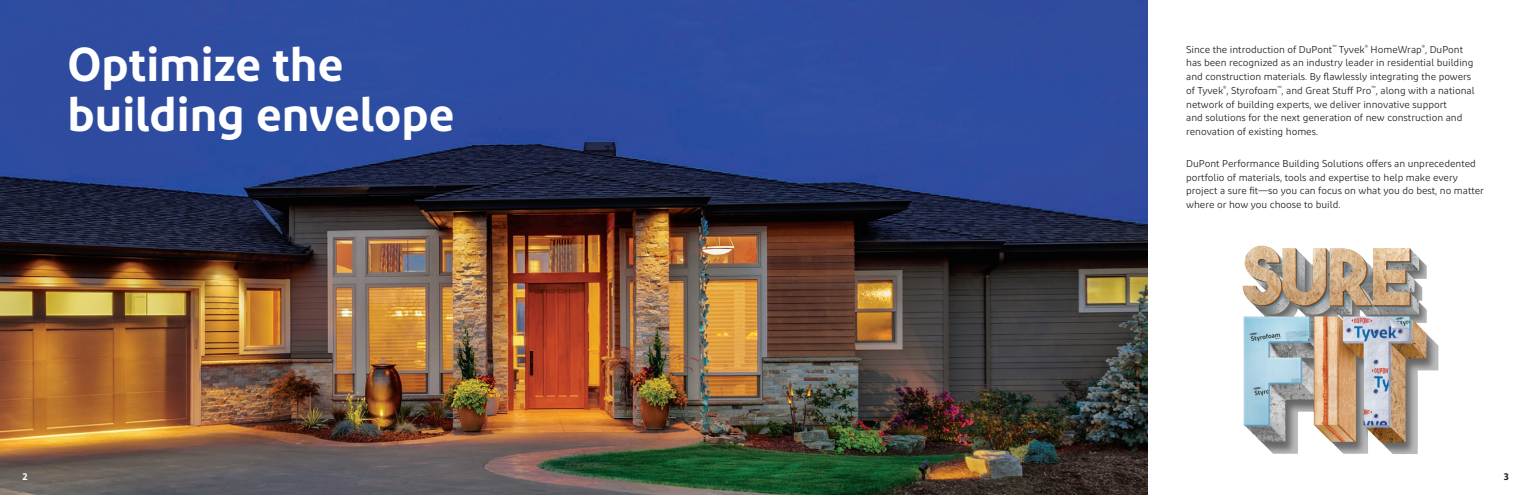
<style>
.page{position:relative;width:1530px;height:495px;background:#fff}
.page>*{position:absolute;margin:0;border:0;box-sizing:border-box;transform-origin:0 0}
.Main_headline{font:600 47.5px/50px "Diodrum";color:#fff}
.Body_text_8_11{font:10px/13.8px "Diodrum";color:#231f20}
.Page_number{font:600 10px "Diodrum";color:#fff}
.Page_number-2{font:600 10px "Diodrum";color:#231f20}
</style>
<div class="page">
<img style="left:0;top:0;width:1148px;height:495px">
<img style="left:1242px;top:245px;width:197px;height:209px">
<p class="Main_headline" style="left:68px;top:38px;width:388px">Optimize the building envelope</p>
<p class="Body_text_8_11" style="left:1186px;top:42px;width:290px">Since the introduction of DuPont<sup>™</sup> Tyvek<sup>®</sup> HomeWrap<sup>®</sup>, DuPont has been recognized as an industry leader in residential building and construction materials. By flawlessly integrating the powers of Tyvek<sup>®</sup>, Styrofoam<sup>™</sup>, and Great Stuff Pro<sup>™</sup>, along with a national network of building experts, we deliver innovative support<br>and solutions for the next generation of new construction and renovation of existing homes.</p>
<p class="Body_text_8_11" style="left:1186px;top:156px;width:299px">DuPont Performance Building Solutions offers an unprecedented portfolio of materials, tools and expertise to help make every project a sure fit—so you can focus on what you do best, no matter where or how you choose to build.</p>
<p class="Page_number" style="left:22px;top:470px;width:7px">2</p>
<p class="Page_number-2" style="left:1504px;top:470px;width:7px">3</p>
</div>
